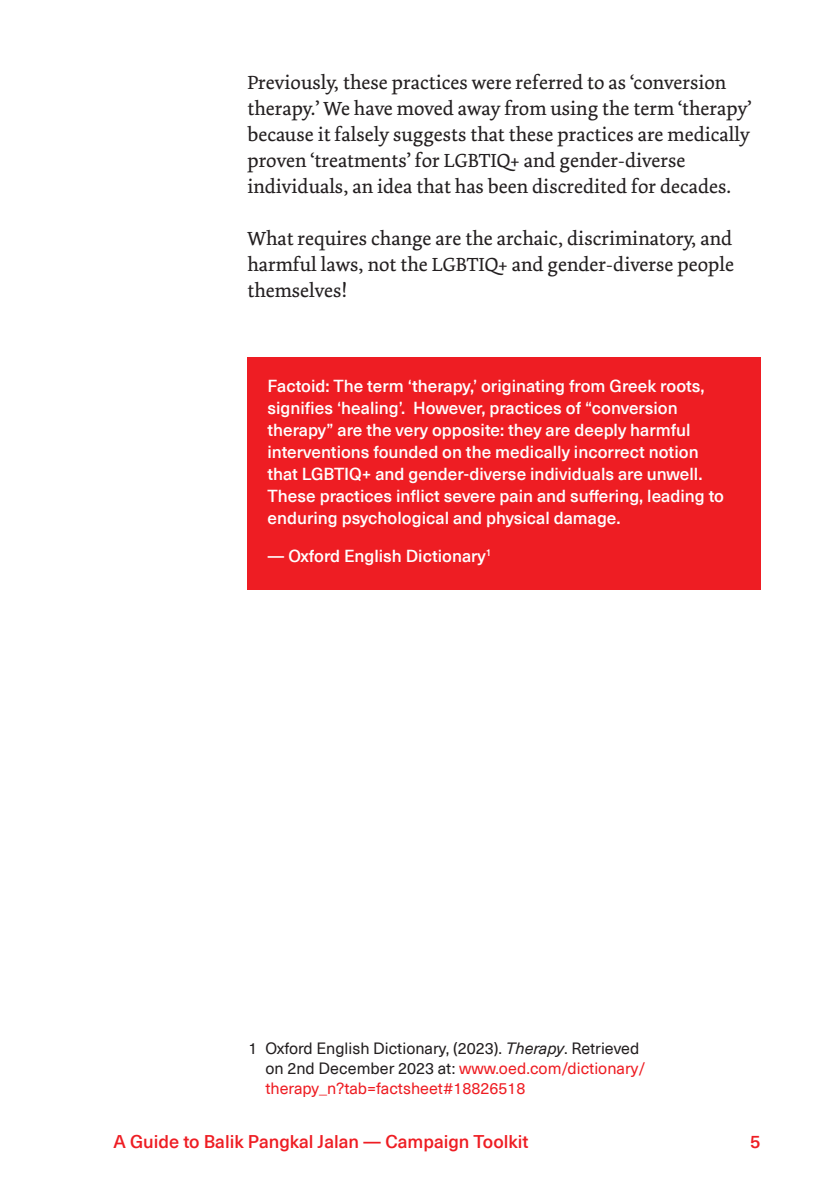
<style>
.page{position:relative;width:840px;height:1191px;background:#fff}
.page>*{position:absolute;margin:0;border:0;box-sizing:border-box;transform-origin:0 0}
.t1{font:20px/26px "Dolly Pro";color:#231f20}
.t2{font:500 18px "Neue Haas Unica Pro";color:#ee1d23}
.Box_Text_2{font:500 17px/22px "Neue Haas Unica Pro";color:#fff}
.Small_box_text{font:16px/20px "Neue Haas Unica Pro";color:#231f20}
.s1{font-style:italic}
.s2{color:#ee1d23}
</style>
<div class="page">
<div style="left:247px;top:357px;width:513px;height:233px;background:#ee1d23"></div>
<p class="t1" style="left:247px;top:69px;width:505px">Previously, these practices were referred to as ‘conversion therapy.’ We have moved away from using the term ‘therapy’ because it falsely suggests that these practices are medically proven ‘treatments’ for LGBTIQ+ and gender-diverse individuals, an idea that has been discredited for decades.</p>
<p class="t1" style="left:247px;top:225px;width:488px;text-align:justify">What requires change are the archaic, discriminatory, and harmful laws, not the LGBTIQ+ and gender-diverse people themselves!</p>
<p class="Box_Text_2" style="left:267px;top:375px;width:458px">Factoid: The term ‘therapy,’ originating from Greek roots, signifies ‘healing’. However, practices of “conversion therapy” are the very opposite: they are deeply harmful interventions founded on the medically incorrect notion that LGBTIQ+ and gender-diverse individuals are unwell.<br>These practices inflict severe pain and suffering, leading to enduring psychological and physical damage.</p>
<p class="Box_Text_2" style="left:267px;top:545px;width:225px">— Oxford English Dictionary<sup>1</sup></p>
<p class="Small_box_text" style="left:265px;top:1038px;width:381px;text-indent:-17px">1 Oxford English Dictionary, (2023). <span class="s1">Therapy</span>. Retrieved on 2nd December 2023 at: <span class="s2">www.oed.com/dictionary/ therapy_n?tab=factsheet#18826518</span></p>
<p class="t2" style="left:113px;top:1130px;width:416px">A Guide to Balik Pangkal Jalan — Campaign Toolkit</p>
<p class="t2" style="left:749px;top:1130px;width:12px">5</p>
</div>
